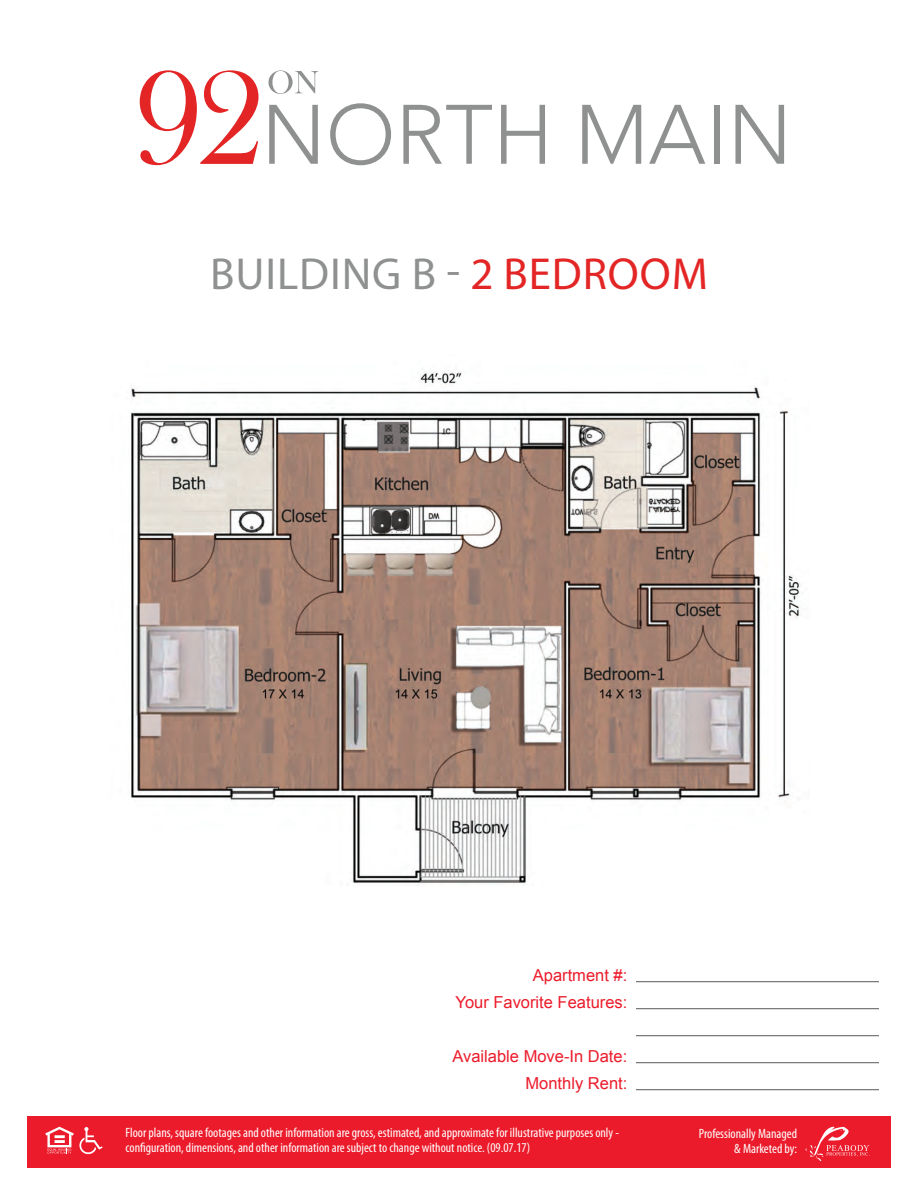
<style>
.page{position:relative;width:918px;height:1188px;background:#fff}
.page>*{position:absolute;margin:0;border:0;box-sizing:border-box;transform-origin:0 0}
.t1{font:45px "Myriad Pro";letter-spacing:.02em;color:#8f9191}
.t2{font:16.5px/27px "Arial";color:#ec1b2b;text-align:right}
.t3{font:condensed 13.5px/15px "Myriad Pro";color:#fff;text-align:right}
.s1{color:#e32525}
</style>
<div class="page">
<svg style="left:140px;top:70px;width:119px;height:95px"></svg>
<svg style="left:268px;top:70px;width:51px;height:24px"></svg>
<svg style="left:269px;top:105px;width:49px;height:59px"></svg>
<svg style="left:330px;top:103px;width:61px;height:62px"></svg>
<svg style="left:403px;top:105px;width:89px;height:59px"></svg>
<svg style="left:501px;top:105px;width:44px;height:59px"></svg>
<svg style="left:582px;top:105px;width:59px;height:59px"></svg>
<svg style="left:649px;top:105px;width:56px;height:59px"></svg>
<div style="left:714px;top:105px;width:5px;height:59px;background:#8f9191"></div>
<svg style="left:735px;top:105px;width:49px;height:59px"></svg>
<div style="left:27px;top:1116px;width:864px;height:52px;background:#ec1b2b"></div>
<svg style="left:45px;top:1127px;width:58px;height:27px"></svg>
<svg style="left:806px;top:1127px;width:64px;height:34px"></svg>
<hr style="left:636px;top:981px;width:243px;height:1px;background:#575759">
<hr style="left:636px;top:1008px;width:243px;height:1px;background:#575759">
<hr style="left:636px;top:1035px;width:243px;height:1px;background:#575759">
<hr style="left:636px;top:1062px;width:243px;height:1px;background:#575759">
<hr style="left:636px;top:1089px;width:243px;height:1px;background:#575759">
<img style="left:130px;top:368px;width:673px;height:518px">
<h1 class="t1" style="left:210px;top:246px;width:499px">BUILDING B - <span class="s1">2 BEDROOM</span></h1>
<p class="t2" style="left:456px;top:962px;width:173px">Apartment #:<br>Your Favorite Features:</p>
<p class="t2" style="left:452px;top:1043px;width:176px">Available Move-In Date:<br>Monthly Rent:</p>
<p class="t3" style="left:126px;top:1125px;width:495px;text-align:left">Floor plans, square footages and other information are gross, estimated, and approximate for illustrative purposes only - configuration, dimensions, and other information are subject to change without notice. (09.07.17)</p>
<p class="t3" style="left:699px;top:1126px;width:100px">Professionally Managed &amp; Marketed by:</p>
</div>
